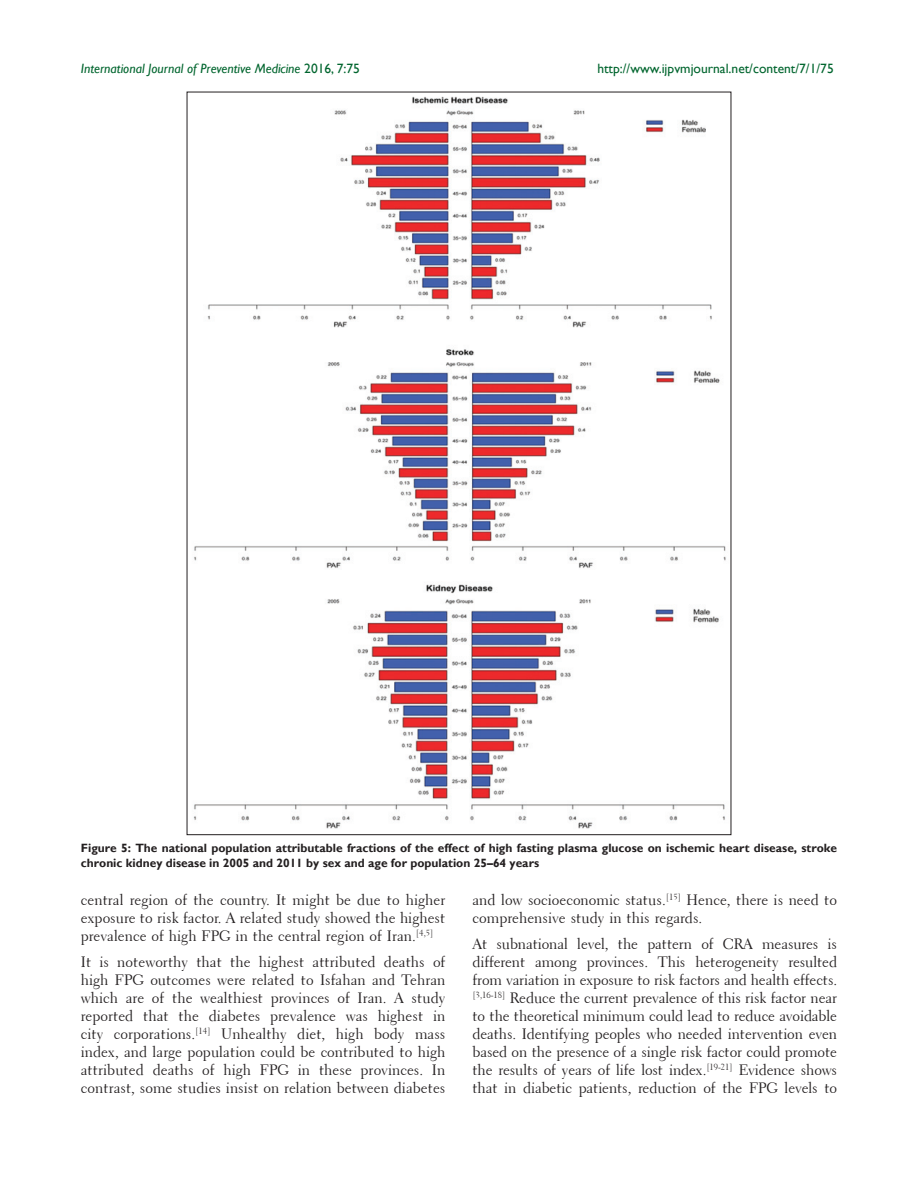
<style>
.page{position:relative;width:918px;height:1188px;background:#fff}
.page>*{position:absolute;margin:0;border:0;box-sizing:border-box;transform-origin:0 0}
.t1{font:15px/18px "Transitional 521 BT Roman A";color:#231f20;text-align:justify}
.t2{font:italic 13.5px "Gill Sans";color:#00652e}
.t3{font:13.5px "Gill Sans";color:#00652e}
.t4{font:700 12px/14.4px "Gill Sans";color:#231f20}
.s1{font-style:normal}
</style>
<div class="page">
<img style="left:193px;top:96px;width:533px;height:733px">
<p class="t2" style="left:81px;top:61px;width:281px">International Journal of Preventive Medicine <span class="s1">2016, 7:75</span></p>
<p class="t3" style="left:597px;top:61px;width:238px">http://www.ijpvmjournal.net/content/7/1/75</p>
<p class="t4" style="left:81px;top:841px;width:758px">Figure 5: The national population attributable fractions of the effect of high fasting plasma glucose on ischemic heart disease, stroke chronic kidney disease in 2005 and 2011 by sex and age for population 25–64 years</p>
<p class="t1" style="left:81px;top:891px;width:366px">central region of the country. It might be due to higher exposure to risk factor. A related study showed the highest prevalence of high FPG in the central region of Iran.<sup>[4,5]</sup></p>
<p class="t1" style="left:81px;top:953px;width:366px">It is noteworthy that the highest attributed deaths of high FPG outcomes were related to Isfahan and Tehran which are of the wealthiest provinces of Iran. A study reported that the diabetes prevalence was highest in city corporations.<sup>[14]</sup> Unhealthy diet, high body mass index, and large population could be contributed to high attributed deaths of high FPG in these provinces. In contrast, some studies insist on relation between diabetes</p>
<p class="t1" style="left:472px;top:891px;width:366px">and low socioeconomic status.<sup>[15]</sup> Hence, there is need to comprehensive study in this regards.</p>
<p class="t1" style="left:472px;top:935px;width:366px">At subnational level, the pattern of CRA measures is different among provinces. This heterogeneity resulted from variation in exposure to risk factors and health effects. <sup>[3,16-18]</sup> Reduce the current prevalence of this risk factor near to the theoretical minimum could lead to reduce avoidable deaths. Identifying peoples who needed intervention even based on the presence of a single risk factor could promote the results of years of life lost index.<sup>[19-21]</sup> Evidence shows that in diabetic patients, reduction of the FPG levels to</p>
</div>
